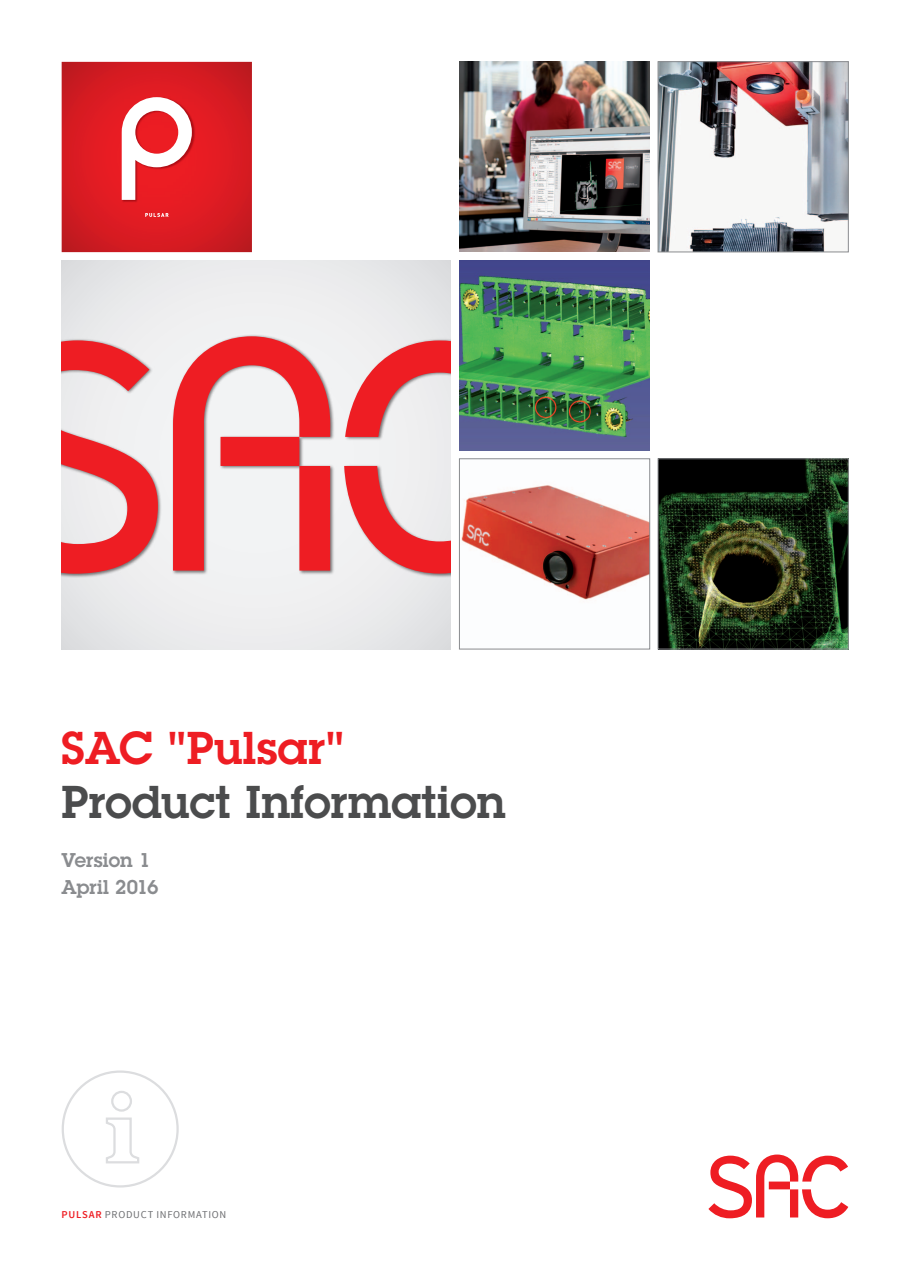
<style>
.page{position:relative;width:910px;height:1280px;background:#fff}
.page>*{position:absolute;margin:0;border:0;box-sizing:border-box;transform-origin:0 0}
.t1{font:600 45px "Lubalin Graph Std";color:#4b4c4d}
.t2{font:600 45px "Lubalin Graph Std";letter-spacing:.005em;color:#ee1d23}
.t3{font:600 19.5px/27px "Lubalin Graph Std";letter-spacing:.005em;color:#8a8c8f}
.t4{font:10.5px "Source Sans Pro";letter-spacing:.07em;color:#6c6d70}
.s1{font-weight:600;color:#ee1d23}
</style>
<div class="page">
<img style="left:62px;top:62px;width:190px;height:190px">
<svg style="left:145px;top:213px;width:24px;height:4px"></svg>
<img style="left:122px;top:97px;width:73px;height:106px">
<svg style="left:122px;top:97px;width:70px;height:103px"></svg>
<svg style="left:708px;top:1154px;width:140px;height:64px"></svg>
<div style="left:62px;top:260px;width:389px;height:389px;background:#ebebed"></div>
<div style="left:62px;top:334px;width:389px;height:244px;background:#231f20;opacity:.6"></div>
<svg style="left:62px;top:336px;width:389px;height:238px"></svg>
<img style="left:660px;top:63px;width:186px;height:187px">
<div style="left:658px;top:61px;width:190px;height:191px;border:1px solid #8a8c8f"></div>
<img style="left:459px;top:260px;width:190px;height:191px">
<img style="left:461px;top:485px;width:187px;height:115px">
<div style="left:459px;top:459px;width:191px;height:190px;border:1px solid #8a8c8f"></div>
<img style="left:459px;top:62px;width:190px;height:190px">
<img style="left:660px;top:461px;width:186px;height:186px">
<svg style="left:61px;top:1070px;width:118px;height:118px"></svg>
<h1 class="t2" style="left:62px;top:718px;width:284px">SAC "Pulsar"</h1>
<h1 class="t1" style="left:62px;top:772px;width:445px">Product Information</h1>
<h2 class="t3" style="left:62px;top:846px;width:98px">Version 1<br>April 2016</h2>
<p class="t4" style="left:62px;top:1208px;width:166px"><span class="s1">PULSAR</span> PRODUCT INFORMATION</p>
</div>
